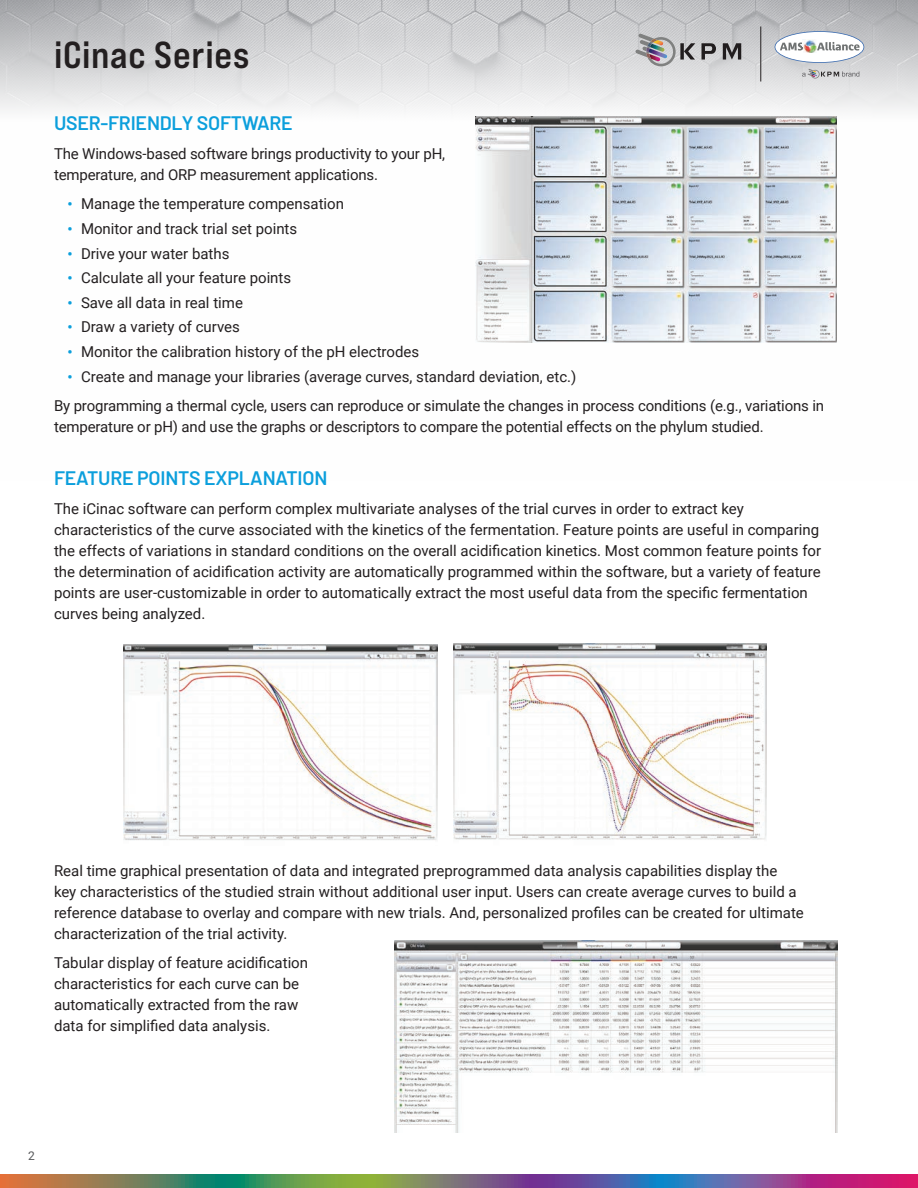
<style>
.page{position:relative;width:918px;height:1188px;background:#fff}
.page>*{position:absolute;margin:0;border:0;box-sizing:border-box;transform-origin:0 0}
.t1{font:37.5px "Bebas Neue Pro Exp Bd";letter-spacing:.02em;color:#231f20}
.t2{font:600 19.5px "Barlow";letter-spacing:-.01em;color:#0c9fdc}
.t3{font:15px/21px "Roboto";color:#231f20}
.t4{font:12px "Roboto";color:#57585a}
.s1{font-weight:700;font-size:14.25px;color:#0c9fdc}
</style>
<div class="page">
<img style="left:0;top:0;width:918px;height:343px">
<svg style="left:0;top:1174px;width:918px;height:14px;background:#776c76"></svg>
<svg style="left:635px;top:33px;width:60px;height:33px;background:#afadaf"></svg>
<svg style="left:702px;top:43px;width:14px;height:17px"></svg>
<svg style="left:723px;top:43px;width:18px;height:17px"></svg>
<hr style="left:761px;top:26px;width:1px;height:56px;background:#231f20">
<svg style="left:775px;top:31px;width:89px;height:32px"></svg>
<svg style="left:802px;top:69px;width:57px;height:10px"></svg>
<img style="left:124px;top:644px;width:314px;height:196px">
<img style="left:476px;top:117px;width:361px;height:225px">
<img style="left:394px;top:940px;width:443px;height:193px">
<img style="left:453px;top:643px;width:314px;height:197px">
<h1 class="t1" style="left:54px;top:31px;width:197px">iCinac Series</h1>
<h2 class="t2" style="left:54px;top:109px;width:240px">USER-FRIENDLY SOFTWARE</h2>
<p class="t3" style="left:54px;top:143px;width:393px">The Windows-based software brings productivity to your pH, temperature, and ORP measurement applications.</p>
<p class="t3" style="left:68px;top:193px;width:278px"><span class="s1">•</span> Manage the temperature compensation</p>
<p class="t3" style="left:68px;top:218px;width:231px"><span class="s1">•</span> Monitor and track trial set points</p>
<p class="t3" style="left:68px;top:242px;width:164px"><span class="s1">•</span> Drive your water baths</p>
<p class="t3" style="left:68px;top:267px;width:225px"><span class="s1">•</span> Calculate all your feature points</p>
<p class="t3" style="left:68px;top:291px;width:177px"><span class="s1">•</span> Save all data in real time</p>
<p class="t3" style="left:68px;top:316px;width:174px"><span class="s1">•</span> Draw a variety of curves</p>
<p class="t3" style="left:68px;top:341px;width:353px"><span class="s1">•</span> Monitor the calibration history of the pH electrodes</p>
<p class="t3" style="left:54px;top:361px;width:772px;line-height:29.1px;text-indent:14px"><span class="s1">•</span> Create and manage your libraries (average curves, standard deviation, etc.)<br>By programming a thermal cycle, users can reproduce or simulate the changes in process conditions (e.g., variations in</p>
<p class="t3" style="left:54px;top:415px;width:711px">temperature or pH) and use the graphs or descriptors to compare the potential effects on the phylum studied.</p>
<h2 class="t2" style="left:54px;top:464px;width:275px">FEATURE POINTS EXPLANATION</h2>
<p class="t3" style="left:54px;top:498px;width:769px">The iCinac software can perform complex multivariate analyses of the trial curves in order to extract key characteristics of the curve associated with the kinetics of the fermentation. Feature points are useful in comparing the effects of variations in standard conditions on the overall acidification kinetics. Most common feature points for the determination of acidification activity are automatically programmed within the software, but a variety of feature points are user-customizable in order to automatically extract the most useful data from the specific fermentation curves being analyzed.</p>
<p class="t3" style="left:54px;top:859px;width:751px">Real time graphical presentation of data and integrated preprogrammed data analysis capabilities display the<br>key characteristics of the studied strain without additional user input. Users can create average curves to build a reference database to overlay and compare with new trials. And, personalized profiles can be created for ultimate characterization of the trial activity.</p>
<p class="t3" style="left:54px;top:952px;width:256px">Tabular display of feature acidification characteristics for each curve can be automatically extracted from the raw data for simplified data analysis.</p>
<p class="t4" style="left:28px;top:1147px;width:8px">2</p>
</div>
